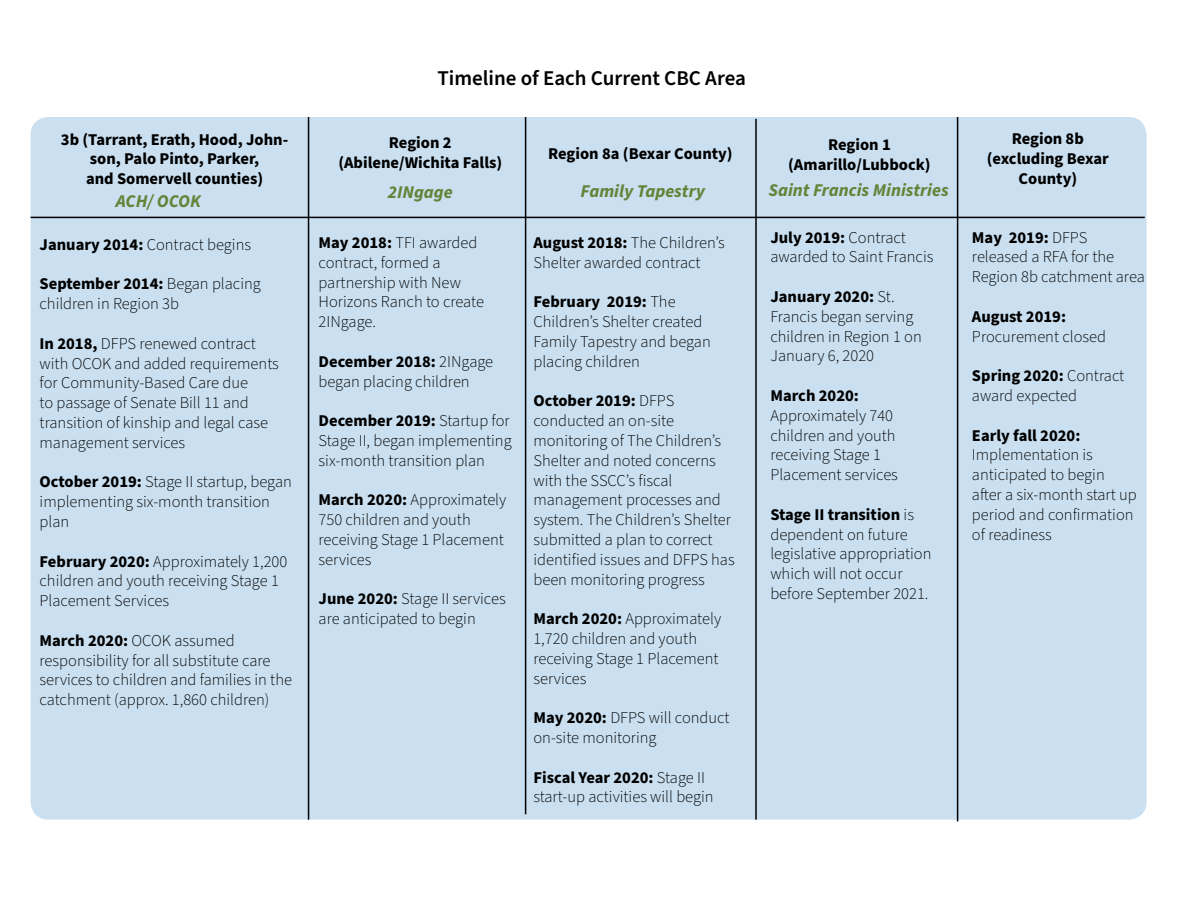
<style>
.page{position:relative;width:1188px;height:918px;background:#fff}
.page>*{position:absolute;margin:0;border:0;box-sizing:border-box;transform-origin:0 0}
.t1{font:600 21px "Source Sans Pro";color:#000}
.t2{font:italic 700 18px "Source Sans Pro";color:#658439}
.t3{font:300 16.5px/19.8px "Source Sans Pro";color:#000}
.t4{font:700 16.5px/19.8px "Source Sans Pro";color:#000;text-align:center}
.s1{font-weight:700}
</style>
<div class="page">
<div style="left:31px;top:117px;width:1116px;height:703px;background:#cae0f1;border-radius:18px"></div>
<hr style="left:525px;top:117px;width:1px;height:697px;background:#000">
<hr style="left:755px;top:119px;width:2px;height:701px;background:#000">
<hr style="left:957px;top:117px;width:1px;height:704px;background:#000">
<hr style="left:31px;top:217px;width:1114px;height:1px;background:#000">
<hr style="left:308px;top:117px;width:1px;height:703px;background:#000">
<p class="t1" style="left:437px;top:64px;width:310px">Timeline of Each Current CBC Area</p>
<p class="t4" style="left:61px;top:130px;width:229px">3b (Tarrant, Erath, Hood, John&shy;son, Palo Pinto, Parker,<br>and Somervell counties)</p>
<p class="t4" style="left:338px;top:133px;width:165px">Region 2 (Abilene/Wichita Falls)</p>
<p class="t4" style="left:548px;top:144px;width:186px">Region 8a (Bexar County)</p>
<p class="t4" style="left:788px;top:135px;width:144px">Region 1 (Amarillo/Lubbock)</p>
<p class="t2" style="left:768px;top:177px;width:182px">Saint Francis Ministries</p>
<p class="t2" style="left:388px;top:180px;width:66px">2INgage</p>
<p class="t2" style="left:580px;top:178px;width:126px">Family Tapestry</p>
<p class="t2" style="left:116px;top:189px;width:87px">ACH/ OCOK</p>
<p class="t3" style="left:40px;top:235px;width:213px"><span class="s1">January 2014:</span> Contract begins</p>
<p class="t3" style="left:40px;top:275px;width:223px"><span class="s1">September 2014:</span> Began placing children in Region 3b</p>
<p class="t3" style="left:40px;top:334px;width:241px"><span class="s1">In 2018,</span> DFPS renewed contract with OCOK and added requirements for Community-Based Care due<br>to passage of Senate Bill 11 and transition of kinship and legal case management services</p>
<p class="t3" style="left:40px;top:473px;width:254px"><span class="s1">October 2019:</span> Stage II startup, began implementing six-month transition plan</p>
<p class="t3" style="left:40px;top:552px;width:249px"><span class="s1">February 2020:</span> Approximately 1,200 children and youth receiving Stage 1<br>Placement Services</p>
<p class="t3" style="left:40px;top:631px;width:254px"><span class="s1">March 2020:</span> OCOK assumed responsibility for all substitute care services to children and families in the catchment (approx. 1,860 children)</p>
<p class="t3" style="left:319px;top:233px;width:167px"><span class="s1">May 2018:</span> TFI awarded contract, formed a partnership with New<br>Horizons Ranch to create<br>2INgage.</p>
<p class="t3" style="left:319px;top:352px;width:176px"><span class="s1">December 2018:</span> 2INgage began placing children</p>
<p class="t3" style="left:319px;top:411px;width:195px;text-align:justify"><span class="s1">December 2019:</span> Startup for Stage II, began implementing six-month transition plan</p>
<p class="t3" style="left:319px;top:491px;width:189px"><span class="s1">March 2020:</span> Approximately<br>750 children and youth receiving Stage 1 Placement services</p>
<p class="t3" style="left:319px;top:590px;width:189px"><span class="s1">June 2020:</span> Stage II services are anticipated to begin</p>
<p class="t3" style="left:533px;top:233px;width:193px"><span class="s1">August 2018:</span> The Children’s<br>Shelter awarded contract</p>
<p class="t3" style="left:533px;top:293px;width:179px"><span class="s1">February 2019:</span> The<br>Children’s Shelter created<br>Family Tapestry and began placing children</p>
<p class="t3" style="left:533px;top:392px;width:203px"><span class="s1">October 2019:</span> DFPS conducted an on-site monitoring of The Children’s<br>Shelter and noted concerns with the SSCC’s fiscal management processes and system. The Children’s Shelter submitted a plan to correct identified issues and DFPS has been monitoring progress</p>
<p class="t3" style="left:533px;top:609px;width:189px"><span class="s1">March 2020:</span> Approximately<br>1,720 children and youth receiving Stage 1 Placement services</p>
<p class="t3" style="left:533px;top:708px;width:198px"><span class="s1">May 2020:</span> DFPS will conduct on-site monitoring</p>
<p class="t3" style="left:533px;top:768px;width:182px"><span class="s1">Fiscal Year 2020:</span> Stage II start-up activities will begin</p>
<p class="t3" style="left:770px;top:228px;width:165px"><span class="s1">July 2019:</span> Contract awarded to Saint Francis</p>
<p class="t3" style="left:770px;top:287px;width:153px"><span class="s1">January 2020:</span> St.<br>Francis began serving children in Region 1 on<br>January 6, 2020</p>
<p class="t4" style="left:770px;top:386px;width:90px">March 2020:</p>
<p class="t3" style="left:770px;top:406px;width:129px">Approximately 740 children and youth receiving Stage 1<br>Placement services</p>
<p class="t3" style="left:770px;top:505px;width:163px"><span class="s1">Stage II transition</span> is dependent on future legislative appropriation which will not occur before September 2021.</p>
<p class="t4" style="left:987px;top:129px;width:124px">Region 8b (excluding Bexar<br>County)</p>
<p class="t3" style="left:972px;top:228px;width:174px"><span class="s1">May 2019:</span> DFPS released a RFA for the<br>Region 8b catchment area</p>
<p class="t4" style="left:972px;top:307px;width:96px">August 2019:</p>
<p class="t3" style="left:972px;top:327px;width:136px">Procurement closed</p>
<p class="t3" style="left:972px;top:366px;width:154px"><span class="s1">Spring 2020:</span> Contract award expected</p>
<p class="t4" style="left:972px;top:426px;width:110px">Early fall 2020:</p>
<p class="t3" style="left:972px;top:446px;width:166px">Implementation is anticipated to begin after a six-month start up period and confirmation of readiness</p>
</div>
